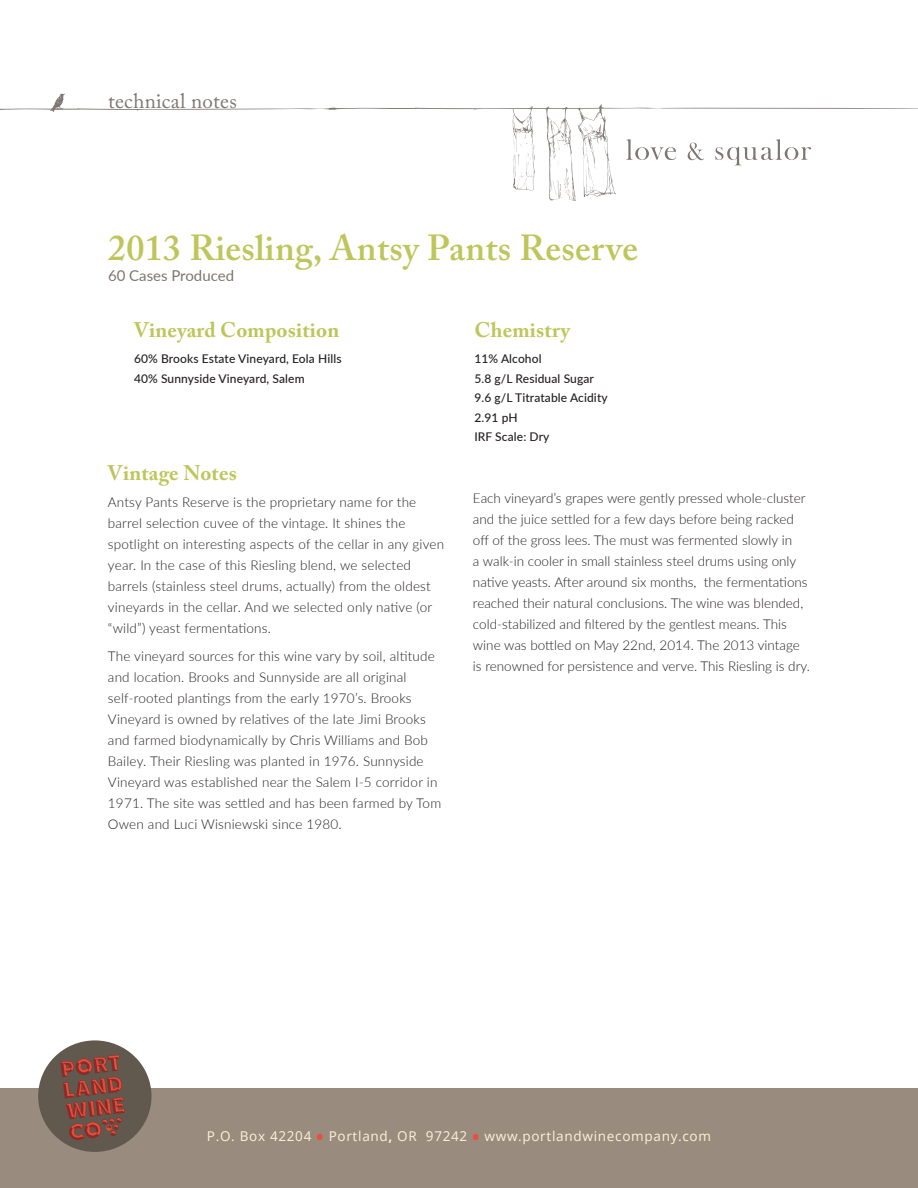
<style>
.page{position:relative;width:918px;height:1188px;background:#fff}
.page>*{position:absolute;margin:0;border:0;box-sizing:border-box;transform-origin:0 0}
.t1{font:600 36px "Adobe Caslon Pro";letter-spacing:.01em;color:#bec65b}
.TECHNICAL_LATO{font:700 21px "Adobe Caslon Pro";letter-spacing:.01em;color:#bec65b}
.t2{font:21px "Adobe Caslon Pro";letter-spacing:.01em;color:#7d7672}
.BODY_TEXT_LATO{font:700 21px "Adobe Caslon Pro";letter-spacing:.01em;color:#bec65b}
.t3{font:15px "Lato";color:#7d7672}
.BODY_TEXT_LATO-2{font:300 13.5px/21px "Lato";letter-spacing:.01em;color:#231f20}
.t4{font:13.5px "Noto Sans";letter-spacing:.05em;color:#f7edd4}
.TECHNICAL_LATO-2{font:500 12px/19.5px "Lato";letter-spacing:.01em;color:#231f20}
.s1{font-weight:700;font-size:19.5px;color:#eb4f3d}
.s2{font-weight:700}
</style>
<div class="page">
<div style="left:0;top:1089px;width:918px;height:99px;background:#998b7d"></div>
<div style="left:38px;top:1040px;width:113px;height:112px;background:#61594d;border-radius:50%"></div>
<svg style="left:60px;top:1055px;width:65px;height:86px"></svg>
<svg style="left:0;top:93px;width:918px;height:108px"></svg>
<h2 class="t2" style="left:108px;top:89px;width:130px">technical notes</h2>
<p class="t1" style="left:108px;top:226px;width:532px">2013 Riesling, Antsy Pants Reserve</p>
<p class="t3" style="left:108px;top:265px;width:128px">60 Cases Produced</p>
<p class="TECHNICAL_LATO" style="left:134px;top:317px;width:207px">Vineyard Composition</p>
<p class="TECHNICAL_LATO-2" style="left:134px;top:349px;width:209px">60% Brooks Estate Vineyard, Eola Hills<br>40% Sunnyside Vineyard, Salem</p>
<p class="BODY_TEXT_LATO" style="left:108px;top:460px;width:130px">Vintage Notes</p>
<p class="BODY_TEXT_LATO-2" style="left:108px;top:491px;width:338px">Antsy Pants Reserve is the proprietary name for the barrel selection cuvee of the vintage. It shines the spotlight on interesting aspects of the cellar in any given year. In the case of this Riesling blend, we selected barrels (stainless steel drums, actually) from the oldest vineyards in the cellar. And we selected only native (or “wild”) yeast fermentations.</p>
<p class="BODY_TEXT_LATO-2" style="left:108px;top:645px;width:335px">The vineyard sources for this wine vary by soil, altitude and location. Brooks and Sunnyside are all original self-rooted plantings from the early 1970’s. Brooks Vineyard is owned by relatives of the late Jimi Brooks and farmed biodynamically by Chris Williams and Bob Bailey. Their Riesling was planted in 1976. Sunnyside Vineyard was established near the Salem I-5 corridor in 1971. The site was settled and has been farmed by Tom Owen and Luci Wisniewski since 1980.</p>
<p class="TECHNICAL_LATO" style="left:474px;top:317px;width:97px">Chemistry</p>
<p class="TECHNICAL_LATO-2" style="left:474px;top:349px;width:135px">11% Alcohol<br>5.8 g/L Residual Sugar<br>9.6 g/L Titratable Acidity<br>2.91 pH<br>IRF Scale: Dry</p>
<p class="BODY_TEXT_LATO-2" style="left:473px;top:487px;width:338px">Each vineyard’s grapes were gently pressed whole-cluster and the juice settled for a few days before being racked off of the gross lees. The must was fermented slowly in<br>a walk-in cooler in small stainless steel drums using only native yeasts. After around six months, the fermentations reached their natural conclusions. The wine was blended, cold-stabilized and filtered by the gentlest means. This wine was bottled on May 22nd, 2014. The 2013 vintage is renowned for persistence and verve. This Riesling is dry.</p>
<p class="t4" style="left:207px;top:1126px;width:506px">P.O. Box 42204 <span class="s1">•</span> Portland<span class="s2">,</span> OR 97242 <span class="s1">•</span> www.portlandwinecompany.com</p>
</div>
